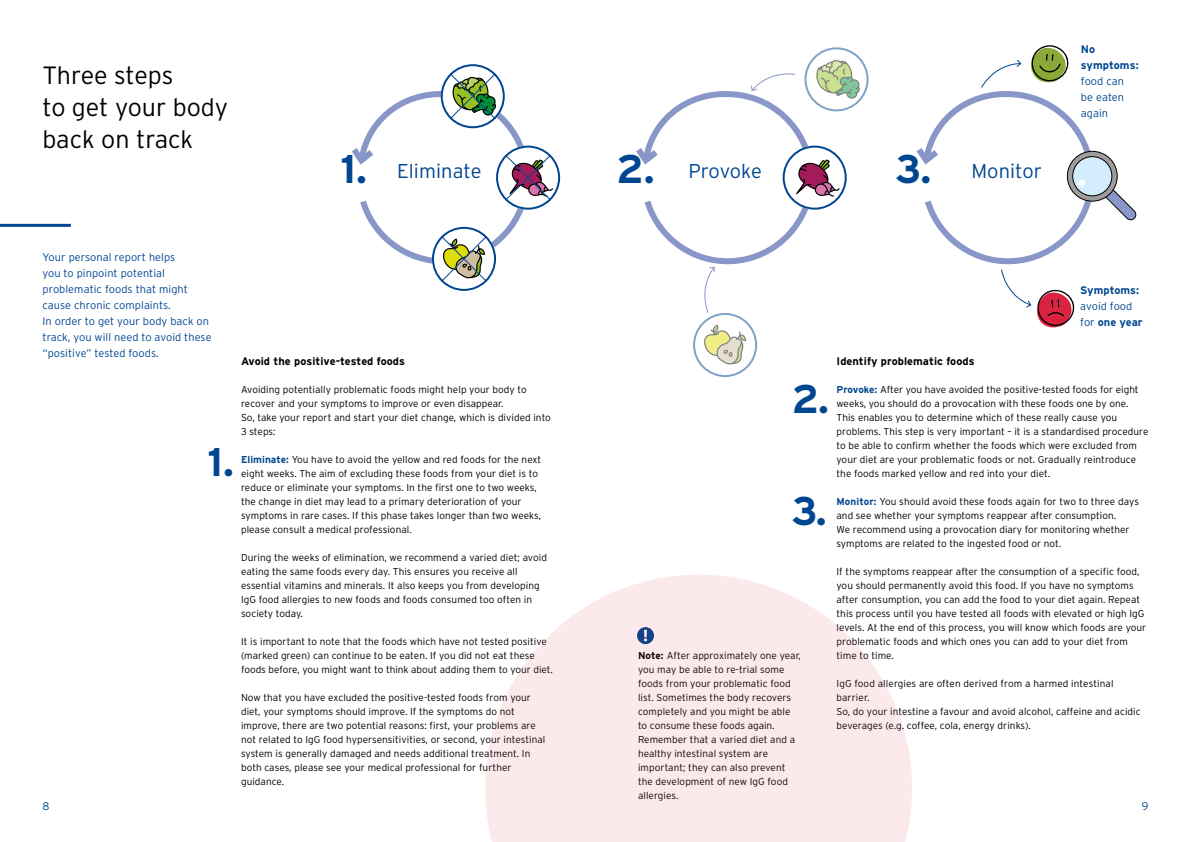
<style>
.page{position:relative;width:1191px;height:842px;background:#fff}
.page>*{position:absolute;margin:0;border:0;box-sizing:border-box;transform-origin:0 0}
.t1{font:700 40px "Interstate";color:#004691}
.t2{font:300 25px/32px "Interstate";color:#000}
.t3{font:300 20px "Interstate";letter-spacing:.005em;color:#004691}
.t4{font:300 20px "Interstate";letter-spacing:-.015em;color:#004691}
.t5{font:300 11px/16px "Interstate";letter-spacing:.005em;color:#004691}
.t6{font:700 11px "Interstate";letter-spacing:.005em;color:#000}
.t7{font:700 11px/16px "Interstate";letter-spacing:.005em;color:#004691}
.t8{font:300 10px/14px "Interstate";letter-spacing:.005em;color:#000}
.s1{font-weight:700}
.s2{font-weight:700;color:#004691}
</style>
<div class="page">
<svg style="left:432px;top:227px;width:64px;height:64px"></svg>
<hr style="left:0;top:224px;width:71px;height:3px;background:#004691">
<svg style="left:441px;top:64px;width:64px;height:64px"></svg>
<svg style="left:496px;top:146px;width:64px;height:64px"></svg>
<svg style="left:693px;top:313px;width:64px;height:64px"></svg>
<div style="left:693px;top:313px;width:64px;height:64px;border:2px solid #004691;border-radius:50%"></div>
<svg style="left:703px;top:325px;width:43px;height:39px"></svg>
<svg style="left:351px;top:72px;width:202px;height:211px"></svg>
<svg style="left:804px;top:47px;width:64px;height:64px"></svg>
<svg style="left:636px;top:60px;width:224px;height:254px"></svg>
<div style="left:804px;top:47px;width:64px;height:64px;border:2px solid #004691;border-radius:50%"></div>
<svg style="left:916px;top:45px;width:221px;height:283px"></svg>
<svg style="left:485px;top:575px;width:427px;height:267px;fill:#fbe9ec"></svg>
<h2 class="t2" style="left:43px;top:59px;width:187px">Three steps<br>to get your body back on track</h2>
<h1 class="t1" style="left:340px;top:146px;width:28px">1.</h1>
<h1 class="t1" style="left:616px;top:146px;width:40px">2.</h1>
<h1 class="t1" style="left:895px;top:146px;width:38px">3.</h1>
<h3 class="t3" style="left:397px;top:159px;width:86px">Eliminate</h3>
<h3 class="t4" style="left:688px;top:159px;width:75px">Provoke</h3>
<h3 class="t3" style="left:971px;top:159px;width:72px">Monitor</h3>
<p class="t5" style="left:43px;top:249px;width:171px">Your personal report helps<br>you to pinpoint potential problematic foods that might cause chronic complaints.<br>In order to get your body back on track, you will need to avoid these “positive” tested foods.</p>
<p class="t6" style="left:241px;top:355px;width:166px">Avoid the positive-tested foods</p>
<p class="t6" style="left:836px;top:355px;width:140px">Identify problematic foods</p>
<p class="t7" style="left:1081px;top:41px;width:59px">No symptoms:</p>
<p class="t5" style="left:1081px;top:73px;width:45px;text-align:justify">food can be eaten again</p>
<p class="t7" style="left:1080px;top:282px;width:60px">Symptoms:</p>
<p class="t5" style="left:1080px;top:298px;width:64px">avoid food for <span class="s1">one year</span></p>
<h1 class="t1" style="left:791px;top:376px;width:39px">2.</h1>
<p class="t8" style="left:241px;top:382px;width:311px">Avoiding potentially problematic foods might help your body to recover and your symptoms to improve or even disappear.<br>So, take your report and start your diet change, which is divided into 3 steps:</p>
<p class="t8" style="left:241px;top:452px;width:302px"><span class="s2">Eliminate:</span> You have to avoid the yellow and red foods for the next eight weeks. The aim of excluding these foods from your diet is to reduce or eliminate your symptoms. In the first one to two weeks, the change in diet may lead to a primary deterioration of your symptoms in rare cases. If this phase takes longer than two weeks, please consult a medical professional.</p>
<p class="t8" style="left:241px;top:550px;width:307px">During the weeks of elimination, we recommend a varied diet; avoid eating the same foods every day. This ensures you receive all essential vitamins and minerals. It also keeps you from developing IgG food allergies to new foods and foods consumed too often in society today.</p>
<p class="t8" style="left:241px;top:634px;width:313px">It is important to note that the foods which have not tested positive (marked green) can continue to be eaten. If you did not eat these foods before, you might want to think about adding them to your diet.</p>
<p class="t8" style="left:241px;top:690px;width:306px">Now that you have excluded the positive-tested foods from your diet, your symptoms should improve. If the symptoms do not improve, there are two potential reasons: first, your problems are not related to IgG food hypersensitivities, or second, your intestinal system is generally damaged and needs additional treatment. In both cases, please see your medical professional for further guidance.</p>
<p class="t8" style="left:836px;top:382px;width:313px"><span class="s2">Provoke:</span> After you have avoided the positive-tested foods for eight weeks, you should do a provocation with these foods one by one.<br>This enables you to determine which of these really cause you problems. This step is very important – it is a standardised procedure to be able to confirm whether the foods which were excluded from your diet are your problematic foods or not. Gradually reintroduce the foods marked yellow and red into your diet.</p>
<p class="t8" style="left:836px;top:494px;width:304px"><span class="s2">Monitor:</span> You should avoid these foods again for two to three days and see whether your symptoms reappear after consumption.<br>We recommend using a provocation diary for monitoring whether symptoms are related to the ingested food or not.</p>
<p class="t8" style="left:836px;top:564px;width:311px">If the symptoms reappear after the consumption of a specific food, you should permanently avoid this food. If you have no symptoms after consumption, you can add the food to your diet again. Repeat this process until you have tested all foods with elevated or high IgG levels. At the end of this process, you will know which foods are your problematic foods and which ones you can add to your diet from time to time.</p>
<p class="t8" style="left:836px;top:676px;width:306px">IgG food allergies are often derived from a harmed intestinal barrier.<br>So, do your intestine a favour and avoid alcohol, caffeine and acidic beverages (e.g. coffee, cola, energy drinks).</p>
<h1 class="t1" style="left:207px;top:440px;width:28px">1.</h1>
<h1 class="t1" style="left:791px;top:489px;width:37px">3.</h1>
<p class="t8" style="left:638px;top:648px;width:164px"><span class="s1">Note:</span> After approximately one year, you may be able to re-trial some foods from your problematic food list. Sometimes the body recovers completely and you might be able to consume these foods again.<br>Remember that a varied diet and a healthy intestinal system are important; they can also prevent the development of new IgG food allergies.</p>
<p class="t5" style="left:43px;top:798px;width:8px">8</p>
<p class="t5" style="left:1141px;top:798px;width:8px">9</p>
</div>
